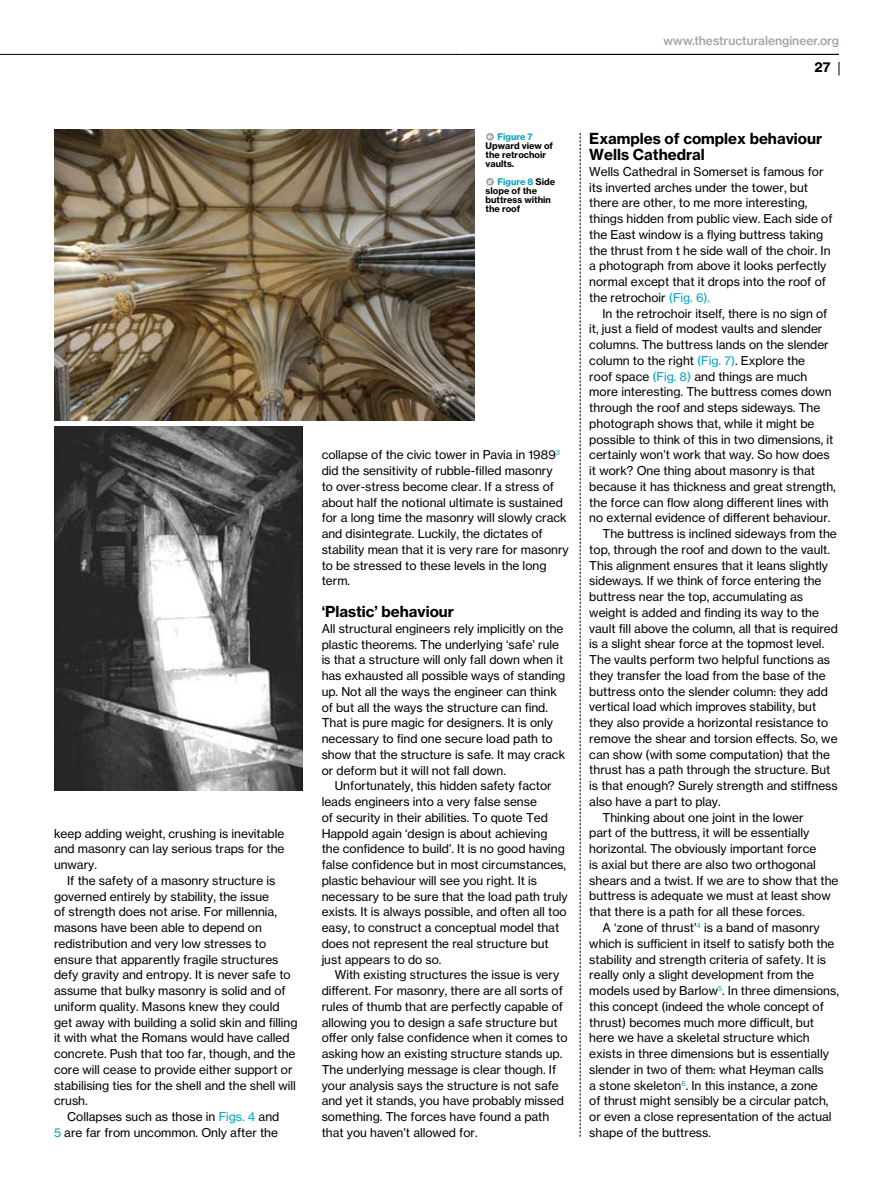
<style>
.page{position:relative;width:893px;height:1191px;background:#fff}
.page>*{position:absolute;margin:0;border:0;box-sizing:border-box;transform-origin:0 0}
.t1{font:15px/15.8px "N Haas Grotesk TX Std 75 Bd";color:#000}
.t2{font:13.5px "N Haas Grotesk TX Std 75 Bd";color:#000}
.t3{font:12px/15.8px "N Haas Grotesk TX Std 55 Rg";color:#000}
.t4{font:12px "N Haas Grotesk TX Std 65 Md";color:#9fa5a8}
.t5{font:9px/9px "N Haas Grotesk TX Std 75 Bd";color:#000}
.s1{color:#00a3c3}
.s2{font-family:"Mercury Text G2";font-size:10.5px;color:#9fa5a8}
</style>
<div class="page">
<hr style="left:0;top:54px;width:457px;height:1px;background:#000">
<hr style="left:456px;top:54px;width:383px;height:1px;background:#000">
<svg style="left:839px;top:62px;width:1px;height:13px"></svg>
<svg style="left:580px;top:133px;width:1px;height:1004px"></svg>
<img style="left:54px;top:129px;width:421px;height:291px">
<img style="left:54px;top:427px;width:249px;height:363px">
<p class="t3" style="left:54px;top:825px;width:232px;text-align:justify">keep adding weight, crushing is inevitable and masonry can lay serious traps for the unwary.</p>
<p class="t3" style="left:67px;top:872px;width:210px">If the safety of a masonry structure is</p>
<p class="t3" style="left:54px;top:888px;width:217px">governed entirely by stability, the issue</p>
<p class="t3" style="left:54px;top:904px;width:224px">of strength does not arise. For millennia,</p>
<p class="t3" style="left:54px;top:919px;width:209px">masons have been able to depend on</p>
<p class="t3" style="left:54px;top:935px;width:214px">redistribution and very low stresses to</p>
<p class="t3" style="left:54px;top:951px;width:226px">ensure that apparently fragile structures</p>
<p class="t3" style="left:54px;top:967px;width:238px">defy gravity and entropy. It is never safe to</p>
<p class="t3" style="left:54px;top:982px;width:233px">assume that bulky masonry is solid and of</p>
<p class="t3" style="left:54px;top:998px;width:227px">uniform quality. Masons knew they could</p>
<p class="t3" style="left:54px;top:1014px;width:245px">get away with building a solid skin and filling</p>
<p class="t3" style="left:54px;top:1030px;width:237px">it with what the Romans would have called</p>
<p class="t3" style="left:54px;top:1045px;width:243px">concrete. Push that too far, though, and the</p>
<p class="t3" style="left:54px;top:1061px;width:240px">core will cease to provide either support or</p>
<p class="t3" style="left:54px;top:1077px;width:243px">stabilising ties for the shell and the shell will</p>
<p class="t3" style="left:54px;top:1093px;width:35px">crush.</p>
<p class="t3" style="left:67px;top:1108px;width:214px">Collapses such as those in <span class="s1">Figs. 4</span> and</p>
<p class="t3" style="left:54px;top:1124px;width:226px"><span class="s1">5</span> are far from uncommon. Only after the</p>
<p class="t4" style="left:663px;top:33px;width:177px">www.thestructuralengineer.org</p>
<p class="t2" style="left:815px;top:58px;width:18px">27</p>
<p class="t5" style="left:486px;top:132px;width:69px"><span class="s2">•</span> <span class="s1">Figure 7<br></span>Upward view of the retrochoir vaults.</p>
<p class="t5" style="left:486px;top:177px;width:71px"><span class="s2">•</span> <span class="s1">Figure 8</span> Side slope of the buttress within the roof</p>
<p class="t3" style="left:322px;top:447px;width:249px">collapse of the civic tower in Pavia in 1989<sup>3 </sup>did the sensitivity of rubble-filled masonry<br>to over-stress become clear. If a stress of about half the notional ultimate is sustained for a long time the masonry will slowly crack and disintegrate. Luckily, the dictates of stability mean that it is very rare for masonry to be stressed to these levels in the long term.</p>
<p class="t1" style="left:322px;top:603px;width:134px">‘Plastic’ behaviour</p>
<p class="t3" style="left:322px;top:620px;width:245px">All structural engineers rely implicitly on the plastic theorems. The underlying ‘safe’ rule is that a structure will only fall down when it has exhausted all possible ways of standing up. Not all the ways the engineer can think of but all the ways the structure can find.<br>That is pure magic for designers. It is only necessary to find one secure load path to show that the structure is safe. It may crack or deform but it will not fall down.</p>
<p class="t3" style="left:322px;top:778px;width:248px;text-indent:13px">Unfortunately, this hidden safety factor leads engineers into a very false sense<br>of security in their abilities. To quote Ted Happold again ‘design is about achieving the confidence to build’. It is no good having false confidence but in most circumstances, plastic behaviour will see you right. It is necessary to be sure that the load path truly exists. It is always possible, and often all too easy, to construct a conceptual model that does not represent the real structure but just appears to do so.</p>
<p class="t3" style="left:322px;top:967px;width:247px;text-indent:13px">With existing structures the issue is very different. For masonry, there are all sorts of rules of thumb that are perfectly capable of allowing you to design a safe structure but offer only false confidence when it comes to asking how an existing structure stands up.<br>The underlying message is clear though. If your analysis says the structure is not safe and yet it stands, you have probably missed something. The forces have found a path that you haven’t allowed for.</p>
<p class="t1" style="left:589px;top:131px;width:234px">Examples of complex behaviour<br>Wells Cathedral</p>
<p class="t3" style="left:589px;top:164px;width:245px">Wells Cathedral in Somerset is famous for its inverted arches under the tower, but there are other, to me more interesting, things hidden from public view. Each side of the East window is a flying buttress taking the thrust from t he side wall of the choir. In a photograph from above it looks perfectly normal except that it drops into the roof of the retrochoir <span class="s1">(Fig. 6).</span></p>
<p class="t3" style="left:602px;top:305px;width:226px">In the retrochoir itself, there is no sign of</p>
<p class="t3" style="left:589px;top:321px;width:235px">it, just a field of modest vaults and slender</p>
<p class="t3" style="left:589px;top:337px;width:241px">columns. The buttress lands on the slender</p>
<p class="t3" style="left:589px;top:352px;width:217px">column to the right <span class="s1">(Fig. 7)</span>. Explore the</p>
<p class="t3" style="left:589px;top:368px;width:220px">roof space <span class="s1">(Fig. 8)</span> and things are much</p>
<p class="t3" style="left:589px;top:384px;width:244px">more interesting. The buttress comes down</p>
<p class="t3" style="left:589px;top:400px;width:233px">through the roof and steps sideways. The</p>
<p class="t3" style="left:589px;top:415px;width:227px">photograph shows that, while it might be</p>
<p class="t3" style="left:589px;top:431px;width:246px">possible to think of this in two dimensions, it</p>
<p class="t3" style="left:589px;top:447px;width:242px">certainly won’t work that way. So how does</p>
<p class="t3" style="left:589px;top:463px;width:227px">it work? One thing about masonry is that</p>
<p class="t3" style="left:589px;top:478px;width:248px">because it has thickness and great strength,</p>
<p class="t3" style="left:589px;top:494px;width:241px">the force can flow along different lines with</p>
<p class="t3" style="left:589px;top:510px;width:243px">no external evidence of different behaviour.</p>
<p class="t3" style="left:602px;top:526px;width:236px">The buttress is inclined sideways from the</p>
<p class="t3" style="left:589px;top:541px;width:242px">top, through the roof and down to the vault.</p>
<p class="t3" style="left:589px;top:557px;width:240px">This alignment ensures that it leans slightly</p>
<p class="t3" style="left:589px;top:573px;width:234px">sideways. If we think of force entering the</p>
<p class="t3" style="left:589px;top:589px;width:215px">buttress near the top, accumulating as</p>
<p class="t3" style="left:589px;top:604px;width:231px">weight is added and finding its way to the</p>
<p class="t3" style="left:589px;top:620px;width:250px">vault fill above the column, all that is required</p>
<p class="t3" style="left:589px;top:636px;width:236px">is a slight shear force at the topmost level.</p>
<p class="t3" style="left:589px;top:652px;width:242px">The vaults perform two helpful functions as</p>
<p class="t3" style="left:589px;top:667px;width:238px">they transfer the load from the base of the</p>
<p class="t3" style="left:589px;top:683px;width:240px">buttress onto the slender column: they add</p>
<p class="t3" style="left:589px;top:699px;width:228px">vertical load which improves stability, but</p>
<p class="t3" style="left:589px;top:715px;width:240px">they also provide a horizontal resistance to</p>
<p class="t3" style="left:589px;top:730px;width:250px">remove the shear and torsion effects. So, we</p>
<p class="t3" style="left:589px;top:746px;width:242px">can show (with some computation) that the</p>
<p class="t3" style="left:589px;top:762px;width:243px">thrust has a path through the structure. But</p>
<p class="t3" style="left:589px;top:778px;width:250px">is that enough? Surely strength and stiffness</p>
<p class="t3" style="left:589px;top:793px;width:133px">also have a part to play.</p>
<p class="t3" style="left:602px;top:809px;width:203px">Thinking about one joint in the lower</p>
<p class="t3" style="left:589px;top:825px;width:222px">part of the buttress, it will be essentially</p>
<p class="t3" style="left:589px;top:841px;width:229px">horizontal. The obviously important force</p>
<p class="t3" style="left:589px;top:856px;width:228px">is axial but there are also two orthogonal</p>
<p class="t3" style="left:589px;top:872px;width:251px">shears and a twist. If we are to show that the</p>
<p class="t3" style="left:589px;top:888px;width:243px">buttress is adequate we must at least show</p>
<p class="t3" style="left:589px;top:903px;width:217px">that there is a path for all these forces.</p>
<p class="t3" style="left:602px;top:920px;width:219px">A ‘zone of thrust’<sup>4</sup> is a band of masonry</p>
<p class="t3" style="left:589px;top:935px;width:247px">which is sufficient in itself to satisfy both the</p>
<p class="t3" style="left:589px;top:951px;width:238px">stability and strength criteria of safety. It is</p>
<p class="t3" style="left:589px;top:967px;width:226px">really only a slight development from the</p>
<p class="t3" style="left:589px;top:983px;width:251px">models used by Barlow<sup>5</sup>. In three dimensions,</p>
<p class="t3" style="left:589px;top:998px;width:236px">this concept (indeed the whole concept of</p>
<p class="t3" style="left:589px;top:1014px;width:226px">thrust) becomes much more difficult, but</p>
<p class="t3" style="left:589px;top:1030px;width:222px">here we have a skeletal structure which</p>
<p class="t3" style="left:589px;top:1046px;width:241px">exists in three dimensions but is essentially</p>
<p class="t3" style="left:589px;top:1061px;width:236px">slender in two of them: what Heyman calls</p>
<p class="t3" style="left:589px;top:1077px;width:230px">a stone skeleton<sup>6</sup>. In this instance, a zone</p>
<p class="t3" style="left:589px;top:1093px;width:241px">of thrust might sensibly be a circular patch,</p>
<p class="t3" style="left:589px;top:1109px;width:244px">or even a close representation of the actual</p>
<p class="t3" style="left:589px;top:1124px;width:123px">shape of the buttress.</p>
</div>
